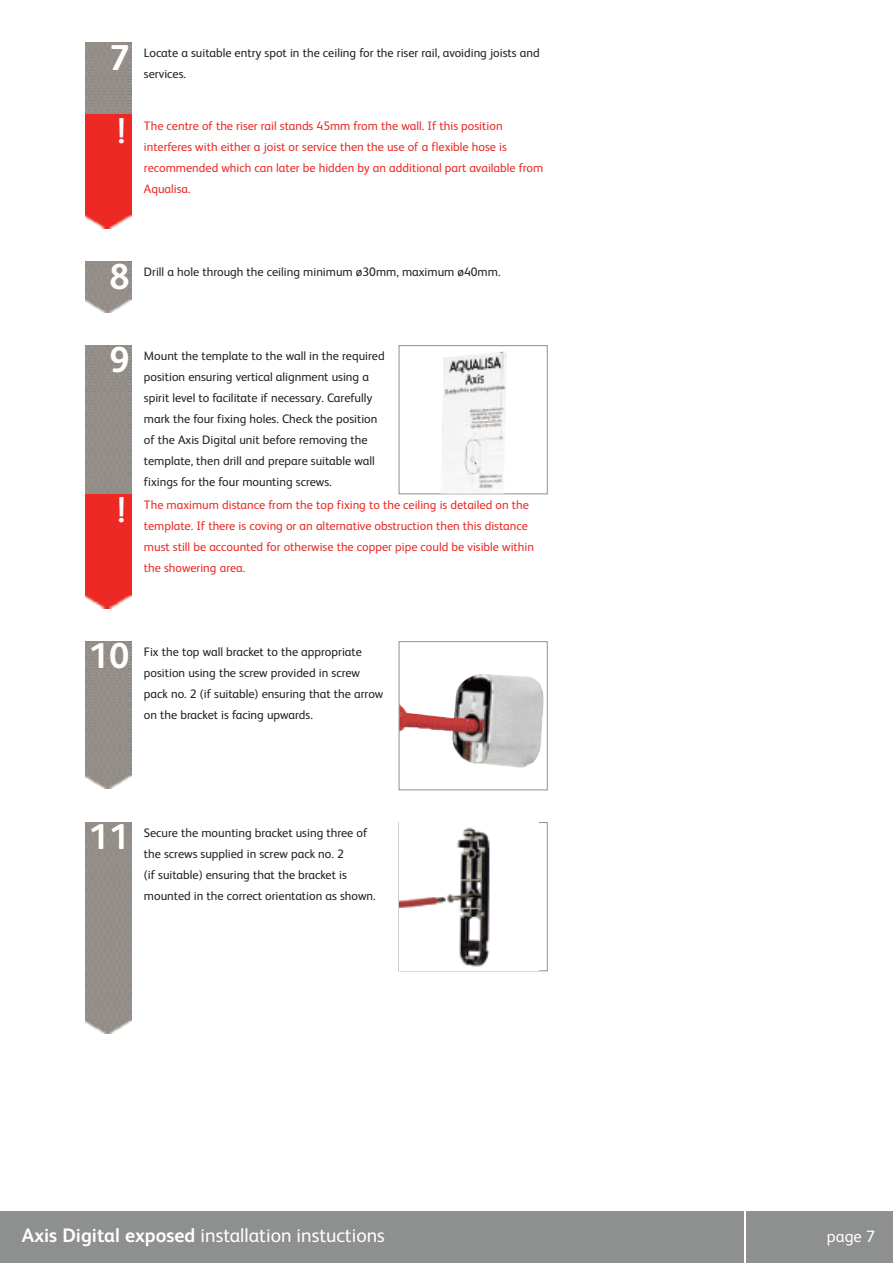
<style>
.page{position:relative;width:893px;height:1263px;background:#fff}
.page>*{position:absolute;margin:0;border:0;box-sizing:border-box;transform-origin:0 0}
.t1{font:700 36px "FS Albert";color:#fff}
.t2{font:19.5px "FS Albert";color:#fff}
.t3{font:16.5px "FS Albert";color:#fff}
.t4{font:12.3px/21px "FS Albert";color:#231f20}
.t5{font:12.3px/21px "FS Albert";color:#ea2924}
.s1{font-weight:700}
</style>
<div class="page">
<div style="left:1px;top:1212px;width:743px;height:51px;background:#8e8f8f"></div>
<div style="left:746px;top:1212px;width:147px;height:51px;background:#8e8f8f"></div>
<img style="left:85px;top:43px;width:47px;height:185px">
<img style="left:85px;top:262px;width:47px;height:51px">
<img style="left:85px;top:345px;width:47px;height:263px">
<div style="left:399px;top:345px;width:149px;height:149px;border:1px solid #8e8f8f"></div>
<img style="left:441px;top:351px;width:66px;height:143px">
<img style="left:85px;top:494px;width:47px;height:3px">
<img style="left:85px;top:641px;width:47px;height:148px">
<div style="left:399px;top:641px;width:149px;height:149px;border:1px solid #8e8f8f"></div>
<img style="left:399px;top:674px;width:145px;height:94px">
<img style="left:85px;top:822px;width:47px;height:211px">
<div style="left:399px;top:822px;width:149px;height:149px;border:1px solid #8e8f8f"></div>
<img style="left:399px;top:823px;width:140px;height:147px">
<h1 class="t1" style="left:109px;top:45px;width:22px">7</h1>
<h1 class="t1" style="left:117px;top:118px;width:10px">!</h1>
<p class="t4" style="left:144px;top:44px;width:397px">Locate a suitable entry spot in the ceiling for the riser rail, avoiding joists and</p>
<p class="t4" style="left:144px;top:65px;width:44px">services.</p>
<p class="t5" style="left:144px;top:116px;width:401px">The centre of the riser rail stands 45mm from the wall. If this position interferes with either a joist or service then the use of a flexible hose is recommended which can later be hidden by an additional part available from Aqualisa.</p>
<h1 class="t1" style="left:109px;top:264px;width:22px">8</h1>
<p class="t4" style="left:144px;top:263px;width:358px">Drill a hole through the ceiling minimum ø30mm, maximum ø40mm.</p>
<h1 class="t1" style="left:109px;top:347px;width:22px">9</h1>
<h1 class="t1" style="left:117px;top:497px;width:10px">!</h1>
<p class="t4" style="left:144px;top:346px;width:242px">Mount the template to the wall in the required position ensuring vertical alignment using a spirit level to facilitate if necessary. Carefully mark the four fixing holes. Check the position of the Axis Digital unit before removing the template, then drill and prepare suitable wall fixings for the four mounting screws.</p>
<p class="t5" style="left:144px;top:496px;width:392px">The maximum distance from the top fixing to the ceiling is detailed on the template. If there is coving or an alternative obstruction then this distance must still be accounted for otherwise the copper pipe could be visible within the showering area.</p>
<h1 class="t1" style="left:89px;top:643px;width:42px">10</h1>
<p class="t4" style="left:144px;top:643px;width:241px">Fix the top wall bracket to the appropriate position using the screw provided in screw pack no. 2 (if suitable) ensuring that the arrow on the bracket is facing upwards.</p>
<h1 class="t1" style="left:89px;top:824px;width:42px">11</h1>
<p class="t4" style="left:144px;top:823px;width:233px">Secure the mounting bracket using three of the screws supplied in screw pack no. 2<br>(if suitable) ensuring that the bracket is mounted in the correct orientation as shown.</p>
<h2 class="t2" style="left:22px;top:1228px;width:365px"><span class="s1">Axis Digital exposed</span> installation instuctions</h2>
<h3 class="t3" style="left:827px;top:1230px;width:50px">page 7</h3>
</div>
